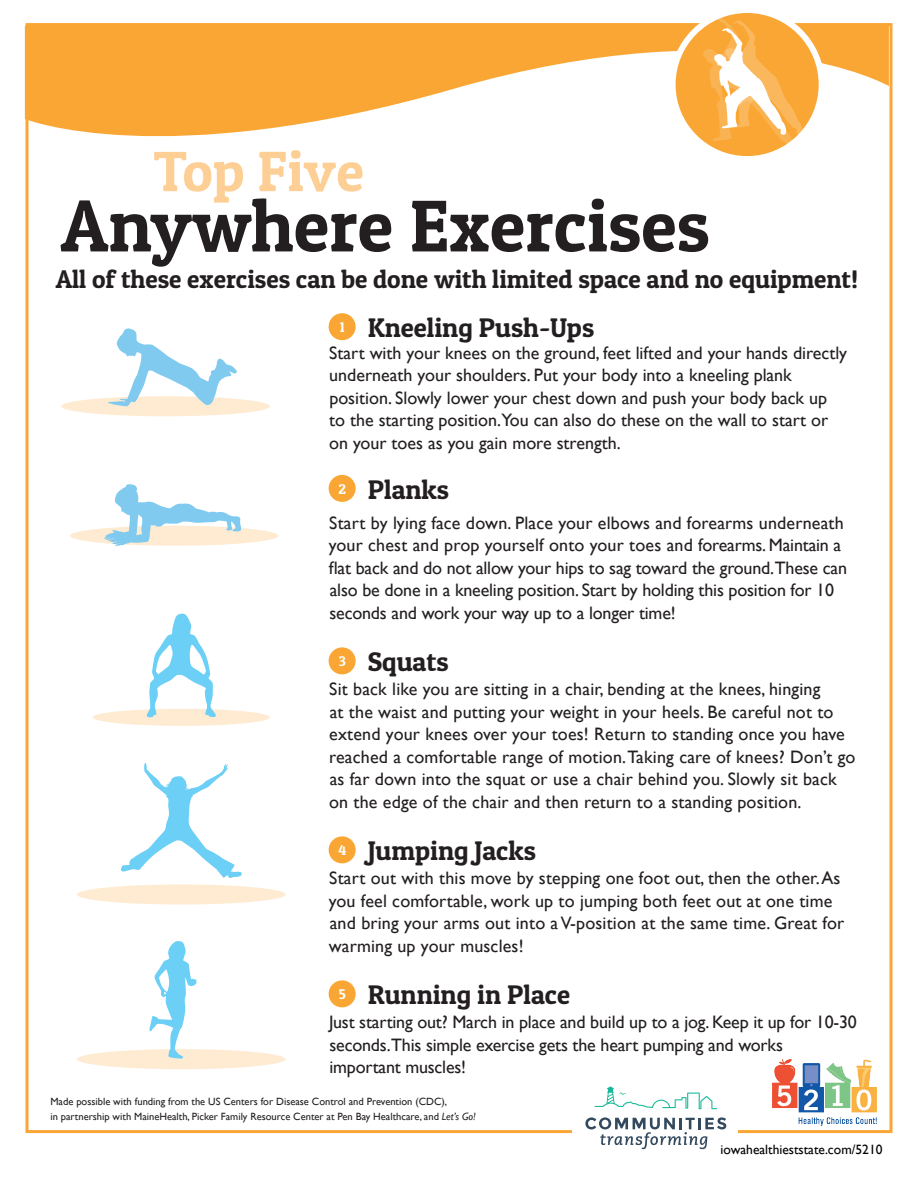
<style>
.page{position:relative;width:918px;height:1188px;background:#fff}
.page>*{position:absolute;margin:0;border:0;box-sizing:border-box;transform-origin:0 0}
.Heading_3{font:73.35px "Patua One";color:#231f20}
.Heading_3-2{font:57px "Patua One";color:#fdcf94}
.Heading_3-3{font:27px "Patua One";color:#231f20}
.Heading_3-4{font:25.5px "Patua One";color:#231f20}
.t1{font:18px/22.5px "Gill Sans";color:#231f20}
.t2{font:14.1px "Patua One";color:#fff}
.t3{font:13.5px "Gill Sans";color:#000}
.t4{font:10.5px/15px "Gill Sans";color:#231f20}
.s1{font-style:italic}
</style>
<div class="page">
<svg style="left:25px;top:23px;width:864px;height:150px"></svg>
<div style="left:329px;top:313px;width:27px;height:27px;background:#faa634;border-radius:50%"></div>
<div style="left:329px;top:475px;width:27px;height:27px;background:#faa634;border-radius:50%"></div>
<div style="left:329px;top:647px;width:27px;height:27px;background:#faa634;border-radius:50%"></div>
<div style="left:329px;top:836px;width:27px;height:27px;background:#faa634;border-radius:50%"></div>
<div style="left:329px;top:980px;width:27px;height:27px;background:#faa634;border-radius:50%"></div>
<div style="left:77px;top:884px;width:209px;height:21px;background:#feebd1;border-radius:50%"></div>
<svg style="left:121px;top:762px;width:121px;height:116px"></svg>
<div style="left:77px;top:1049px;width:209px;height:20px;background:#feebd1;border-radius:50%"></div>
<svg style="left:149px;top:941px;width:48px;height:118px"></svg>
<svg style="left:585px;top:1117px;width:141px;height:32px"></svg>
<svg style="left:595px;top:1086px;width:122px;height:23px"></svg>
<div style="left:93px;top:709px;width:177px;height:17px;background:#feebd1;border-radius:50%"></div>
<svg style="left:147px;top:614px;width:69px;height:103px"></svg>
<div style="left:70px;top:526px;width:209px;height:20px;background:#feebd1;border-radius:50%"></div>
<svg style="left:104px;top:484px;width:137px;height:62px"></svg>
<div style="left:61px;top:396px;width:209px;height:20px;background:#feebd1;border-radius:50%"></div>
<svg style="left:108px;top:328px;width:129px;height:78px"></svg>
<svg style="left:673px;top:10px;width:149px;height:149px;background:#fab353"></svg>
<div style="left:670px;top:7px;width:155px;height:155px;border:6px solid #fff;border-radius:50%"></div>
<svg style="left:703px;top:17px;width:99px;height:130px"></svg>
<img style="left:773px;top:1059px;width:104px;height:66px">
<p class="Heading_3-2" style="left:154px;top:136px;width:212px">Top Five</p>
<p class="Heading_3" style="left:61px;top:180px;width:650px">Anywhere Exercises</p>
<p class="Heading_3-4" style="left:56px;top:264px;width:804px">All of these exercises can be done with limited space and no equipment!</p>
<p class="t2" style="left:340px;top:318px;width:6px">1</p>
<p class="Heading_3-3" style="left:368px;top:311px;width:228px">Kneeling Push-Ups</p>
<p class="t1" style="left:329px;top:341px;width:520px">Start with your knees on the ground, feet lifted and your hands directly underneath your shoulders. Put your body into a kneeling plank position. Slowly lower your chest down and push your body back up to the starting position.You can also do these on the wall to start or on your toes as you gain more strength.</p>
<p class="t2" style="left:339px;top:480px;width:9px">2</p>
<p class="Heading_3-3" style="left:368px;top:473px;width:83px">Planks</p>
<p class="t1" style="left:329px;top:511px;width:520px">Start by lying face down. Place your elbows and forearms underneath your chest and prop yourself onto your toes and forearms. Maintain a flat back and do not allow your hips to sag toward the ground.These can also be done in a kneeling position. Start by holding this position for 10 seconds and work your way up to a longer time!</p>
<p class="t2" style="left:339px;top:652px;width:9px">3</p>
<p class="Heading_3-3" style="left:368px;top:645px;width:82px">Squats</p>
<p class="t1" style="left:329px;top:678px;width:528px">Sit back like you are sitting in a chair, bending at the knees, hinging<br>at the waist and putting your weight in your heels. Be careful not to extend your knees over your toes! Return to standing once you have reached a comfortable range of motion. Taking care of knees? Don’t go as far down into the squat or use a chair behind you. Slowly sit back on the edge of the chair and then return to a standing position.</p>
<p class="t2" style="left:339px;top:841px;width:9px">4</p>
<p class="Heading_3-3" style="left:368px;top:834px;width:170px">Jumping Jacks</p>
<p class="t1" style="left:329px;top:867px;width:517px">Start out with this move by stepping one foot out, then the other. As you feel comfortable, work up to jumping both feet out at one time and bring your arms out into a V-position at the same time. Great for warming up your muscles!</p>
<p class="t2" style="left:339px;top:985px;width:9px">5</p>
<p class="Heading_3-3" style="left:368px;top:978px;width:204px">Running in Place</p>
<p class="t1" style="left:329px;top:1011px;width:529px">Just starting out? March in place and build up to a jog. Keep it up for 10-30 seconds.This simple exercise gets the heart pumping and works important muscles!</p>
<p class="t4" style="left:50px;top:1094px;width:427px">Made possible with funding from the US Centers for Disease Control and Prevention (CDC),<br>in partnership with MaineHealth, Picker Family Resource Center at Pen Bay Healthcare, and <span class="s1">Let’s Go!</span></p>
<p class="t3" style="left:720px;top:1142px;width:164px">iowahealthieststate.com/5210</p>
</div>
